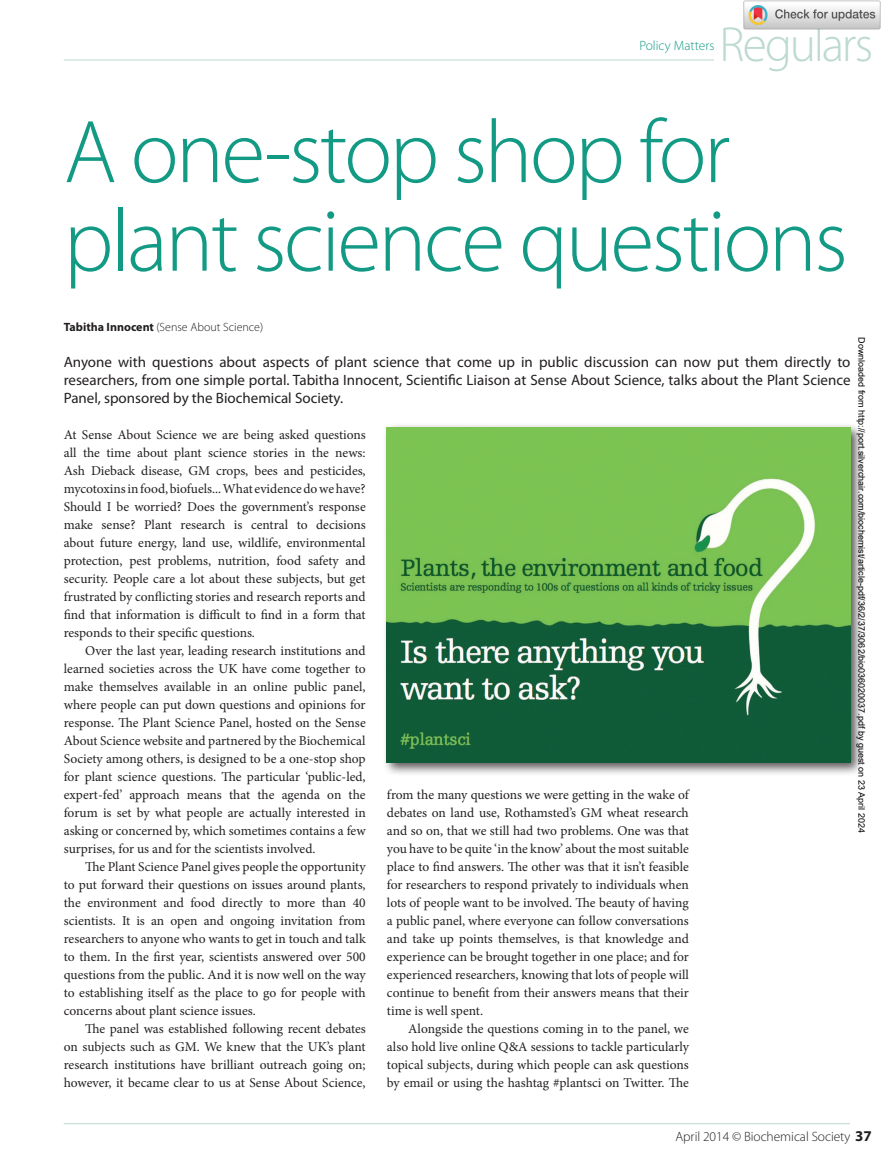
<style>
.page{position:relative;width:893px;height:1170px;background:#fff}
.page>*{position:absolute;margin:0;border:0;box-sizing:border-box;transform-origin:0 0}
.Reg_Sub_Title{font:300 90px/88.5px "Myriad Pro";letter-spacing:-.03em;color:#139a85}
.t1{font:300 49.5px "Myriad Pro";letter-spacing:-.045em;color:#bcd9d2}
.Reg_Intro{font:15px/18px "Myriad Pro";color:#231f20;text-align:justify}
.t2{font:700 15px "Myriad Pro";color:#231f20}
.Reg_Body_Text{font:13.5px/18px "Minion Pro";letter-spacing:-.005em;color:#231f20;text-align:justify}
.Reg_First_Para{font:13.5px/18px "Minion Pro";letter-spacing:-.005em;color:#231f20;text-align:justify}
.Copyright{font:300 13.5px "Myriad Pro";letter-spacing:-.005em;color:#231f20}
.Reg_Section{font:300 13.5px "Myriad Pro";color:#139a85}
.Author{font:300 12px "Myriad Pro";color:#231f20}
.t3{font:9px "Arial";color:#000}
.s1{font-weight:700}
</style>
<div class="page">
<div style="left:382px;top:423px;width:482px;height:353px;background:#231f20;opacity:.75"></div>
<img style="left:387px;top:427px;width:463px;height:336px">
<hr style="left:64px;top:59px;width:650px;height:2px;background:#bcd9d2">
<hr style="left:64px;top:1123px;width:786px;height:1px;background:#bcd9d2">
<img style="left:743px;top:0;width:138px;height:30px">
<p class="Reg_Section" style="left:639px;top:37px;width:77px">Policy Matters</p>
<p class="t1" style="left:720px;top:14px;width:155px">Regulars</p>
<p class="Reg_Sub_Title" style="left:64px;top:107px;width:785px">A one-stop shop for plant science questions</p>
<p class="Author" style="left:64px;top:319px;width:201px"><span class="s1">Tabitha Innocent</span> (Sense About Science)</p>
<p class="t3" style="left:865px;top:337px;width:496px;rotate:90deg">Downloaded from http://port.silverchair.com/biochemist/article-pdf/36/2/37/3062/bio036020037.pdf by guest on 23 April 2024</p>
<p class="Reg_Intro" style="left:64px;top:352px;width:788px">Anyone with questions about aspects of plant science that come up in public discussion can now put them directly to researchers, from one simple portal. Tabitha Innocent, Scientific Liaison at Sense About Science, talks about the Plant Science Panel, sponsored by the Biochemical Society.</p>
<p class="Reg_First_Para" style="left:64px;top:425px;width:303px">At Sense About Science we are being asked questions all the time about plant science stories in the news:<br>Ash Dieback disease, GM crops, bees and pesticides, mycotoxins in food, biofuels... What evidence do we have?<br>Should I be worried? Does the government’s response make sense? Plant research is central to decisions about future energy, land use, wildlife, environmental protection, pest problems, nutrition, food safety and security. People care a lot about these subjects, but get frustrated by conflicting stories and research reports and find that information is difficult to find in a form that responds to their specific questions.</p>
<p class="Reg_Body_Text" style="left:64px;top:641px;width:303px;text-indent:21px">Over the last year, leading research institutions and learned societies across the UK have come together to make themselves available in an online public panel, where people can put down questions and opinions for response. The Plant Science Panel, hosted on the Sense About Science website and partnered by the Biochemical Society among others, is designed to be a one-stop shop for plant science questions. The particular ‘public-led, expert-fed’ approach means that the agenda on the forum is set by what people are actually interested in asking or concerned by, which sometimes contains a few surprises, for us and for the scientists involved.</p>
<p class="Reg_Body_Text" style="left:64px;top:857px;width:303px;text-indent:21px">The Plant Science Panel gives people the opportunity to put forward their questions on issues around plants, the environment and food directly to more than 40 scientists. It is an open and ongoing invitation from researchers to anyone who wants to get in touch and talk to them. In the first year, scientists answered over 500 questions from the public. And it is now well on the way to establishing itself as the place to go for people with concerns about plant science issues.</p>
<p class="Reg_Body_Text" style="left:64px;top:1019px;width:303px;text-indent:21px">The panel was established following recent debates on subjects such as GM. We knew that the UK’s plant research institutions have brilliant outreach going on; however, it became clear to us at Sense About Science,</p>
<p class="Reg_Body_Text" style="left:387px;top:785px;width:303px">from the many questions we were getting in the wake of debates on land use, Rothamsted’s GM wheat research and so on, that we still had two problems. One was that you have to be quite ‘in the know’ about the most suitable place to find answers. The other was that it isn’t feasible for researchers to respond privately to individuals when lots of people want to be involved. The beauty of having a public panel, where everyone can follow conversations and take up points themselves, is that knowledge and experience can be brought together in one place; and for experienced researchers, knowing that lots of people will continue to benefit from their answers means that their time is well spent.</p>
<p class="Reg_Body_Text" style="left:387px;top:1019px;width:303px;text-indent:21px">Alongside the questions coming in to the panel, we also hold live online Q&amp;A sessions to tackle particularly topical subjects, during which people can ask questions by email or using the hashtag #plantsci on Twitter. The</p>
<p class="Copyright" style="left:675px;top:1128px;width:177px">April 2014 © Biochemical Society</p>
<p class="t2" style="left:855px;top:1126px;width:18px">37</p>
</div>
